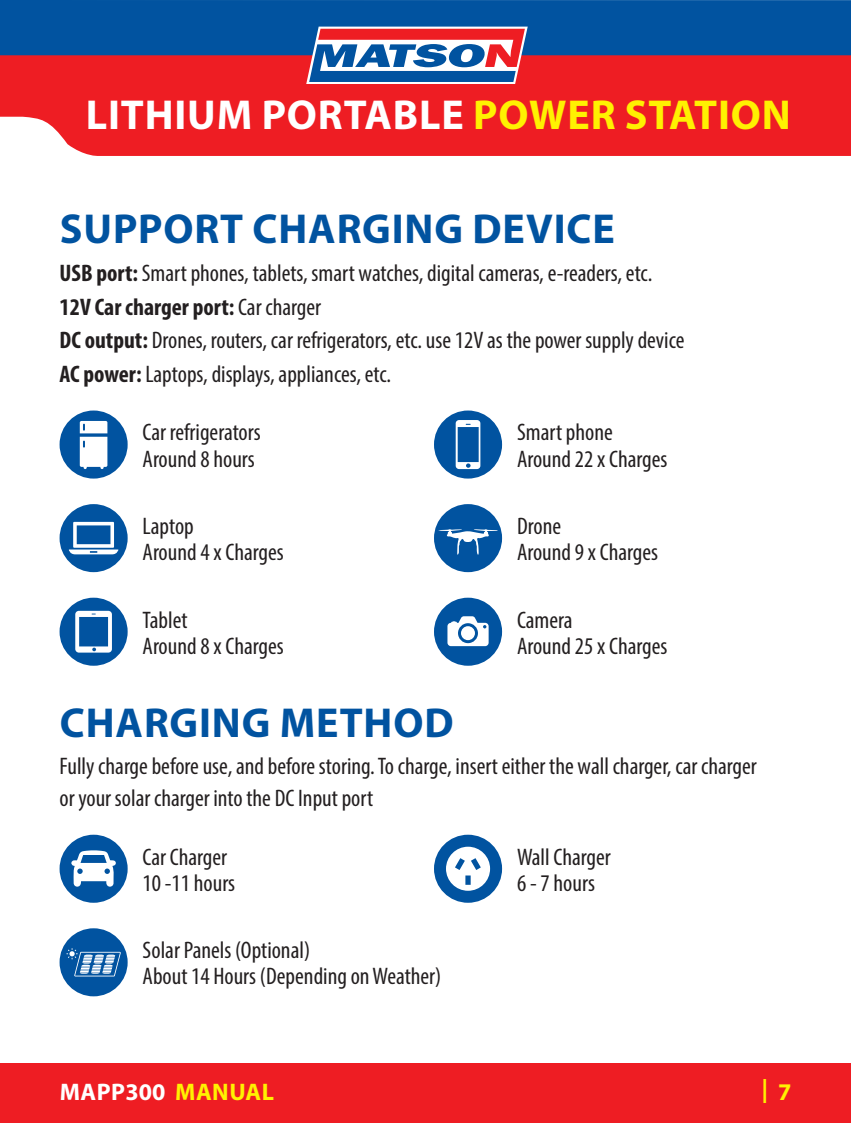
<style>
.page{position:relative;width:851px;height:1123px;background:#fff}
.page>*{position:absolute;margin:0;border:0;box-sizing:border-box;transform-origin:0 0}
.Bigger_Heading{font:700 42px "Myriad Pro";letter-spacing:.02em;color:#0153a0}
.t1{font:700 42px "Myriad Pro";letter-spacing:.02em;color:#fff}
._1_Information_copy{font:condensed 24px/31.5px "Myriad Pro";color:#231f20}
._1_Information_copy-2{font:700 condensed 24px "Myriad Pro";color:#231f20}
.t2{font:700 24px "Myriad Pro";letter-spacing:.015em;color:#fff}
.t3{font:700 24px "Myriad Pro";color:#fff101}
.s1{color:#fff101}
.s2{font-weight:700}
.s3{font-weight:400}
</style>
<div class="page">
<div style="left:5px;top:55px;width:845px;height:95px;background:#ee1d23"></div>
<div style="left:0;top:0;width:850px;height:55px;background:#0153a0"></div>
<svg style="left:306px;top:27px;width:221px;height:57px"></svg>
<svg style="left:0;top:55px;width:5px;height:62px"></svg>
<svg style="left:77px;top:150px;width:773px;height:6px;background:#ee2026"></svg>
<div style="left:0;top:1063px;width:850px;height:60px;background:#ee1d23"></div>
<div style="left:434px;top:597px;width:68px;height:68px;background:#0153a0;border-radius:50%"></div>
<svg style="left:447px;top:616px;width:41px;height:30px"></svg>
<div style="left:461px;top:626px;width:14px;height:14px;background:#fff;border-radius:50%"></div>
<div style="left:60px;top:597px;width:68px;height:68px;background:#0153a0;border-radius:50%"></div>
<svg style="left:75px;top:611px;width:37px;height:41px"></svg>
<div style="left:434px;top:504px;width:68px;height:68px;background:#0153a0;border-radius:50%"></div>
<svg style="left:438px;top:529px;width:60px;height:26px"></svg>
<div style="left:60px;top:504px;width:68px;height:68px;background:#0153a0;border-radius:50%"></div>
<svg style="left:69px;top:522px;width:49px;height:32px"></svg>
<div style="left:434px;top:410px;width:68px;height:68px;background:#0153a0;border-radius:50%"></div>
<svg style="left:455px;top:420px;width:25px;height:49px"></svg>
<div style="left:60px;top:410px;width:68px;height:68px;background:#0153a0;border-radius:50%"></div>
<svg style="left:80px;top:421px;width:27px;height:48px"></svg>
<div style="left:60px;top:834px;width:68px;height:68px;background:#0153a0;border-radius:50%"></div>
<svg style="left:71px;top:850px;width:45px;height:36px"></svg>
<div style="left:60px;top:928px;width:68px;height:68px;background:#0153a0;border-radius:50%"></div>
<svg style="left:66px;top:948px;width:55px;height:28px"></svg>
<div style="left:434px;top:834px;width:68px;height:68px;background:#0153a0;border-radius:50%"></div>
<svg style="left:446px;top:846px;width:44px;height:44px"></svg>
<h1 class="t1" style="left:86px;top:87px;width:706px">LITHIUM PORTABLE <span class="s1">POWER STATION</span></h1>
<p class="Bigger_Heading" style="left:60px;top:202px;width:556px">SUPPORT CHARGING DEVICE</p>
<p class="_1_Information_copy" style="left:60px;top:257px;width:594px"><span class="s2">USB port:</span> Smart phones, tablets, smart watches, digital cameras, e-readers, etc.</p>
<p class="_1_Information_copy-2" style="left:60px;top:292px;width:263px">12V Car charger port: <span class="s3">Car charger</span></p>
<p class="_1_Information_copy" style="left:60px;top:324px;width:626px"><span class="s2">DC output:</span> Drones, routers, car refrigerators, etc. use 12V as the power supply device</p>
<p class="_1_Information_copy" style="left:60px;top:358px;width:333px"><span class="s2">AC power:</span> Laptops, displays, appliances, etc.</p>
<p class="_1_Information_copy" style="left:143px;top:416px;width:119px">Car refrigerators</p>
<p class="_1_Information_copy" style="left:143px;top:443px;width:114px">Around 8 hours</p>
<p class="_1_Information_copy" style="left:517px;top:416px;width:97px">Smart phone</p>
<p class="_1_Information_copy" style="left:517px;top:443px;width:152px">Around 22 x Charges</p>
<p class="_1_Information_copy" style="left:143px;top:510px;width:53px">Laptop</p>
<p class="_1_Information_copy" style="left:143px;top:536px;width:142px">Around 4 x Charges</p>
<p class="_1_Information_copy" style="left:143px;top:603px;width:46px">Tablet</p>
<p class="_1_Information_copy" style="left:143px;top:630px;width:142px">Around 8 x Charges</p>
<p class="_1_Information_copy" style="left:517px;top:510px;width:46px">Drone</p>
<p class="_1_Information_copy" style="left:517px;top:536px;width:142px">Around 9 x Charges</p>
<p class="_1_Information_copy" style="left:517px;top:603px;width:57px">Camera</p>
<p class="_1_Information_copy" style="left:517px;top:630px;width:152px">Around 25 x Charges</p>
<p class="Bigger_Heading" style="left:60px;top:695px;width:395px">CHARGING METHOD</p>
<p class="_1_Information_copy" style="left:60px;top:750px;width:698px">Fully charge before use, and before storing. To charge, insert either the wall charger, car charger or your solar charger into the DC Input port</p>
<p class="_1_Information_copy" style="left:143px;top:840px;width:86px">Car Charger</p>
<p class="_1_Information_copy" style="left:143px;top:867px;width:94px">10 -11 hours</p>
<p class="_1_Information_copy" style="left:143px;top:934px;width:169px">Solar Panels (Optional)</p>
<p class="_1_Information_copy" style="left:143px;top:960px;width:300px">About 14 Hours (Depending on Weather)</p>
<p class="_1_Information_copy" style="left:517px;top:840px;width:95px">Wall Charger</p>
<p class="_1_Information_copy" style="left:517px;top:867px;width:79px">6 - 7 hours</p>
<p class="t2" style="left:60px;top:1076px;width:216px">MAPP300 <span class="s1">MANUAL</span></p>
<p class="t3" style="left:761px;top:1075px;width:31px">| 7</p>
</div>
